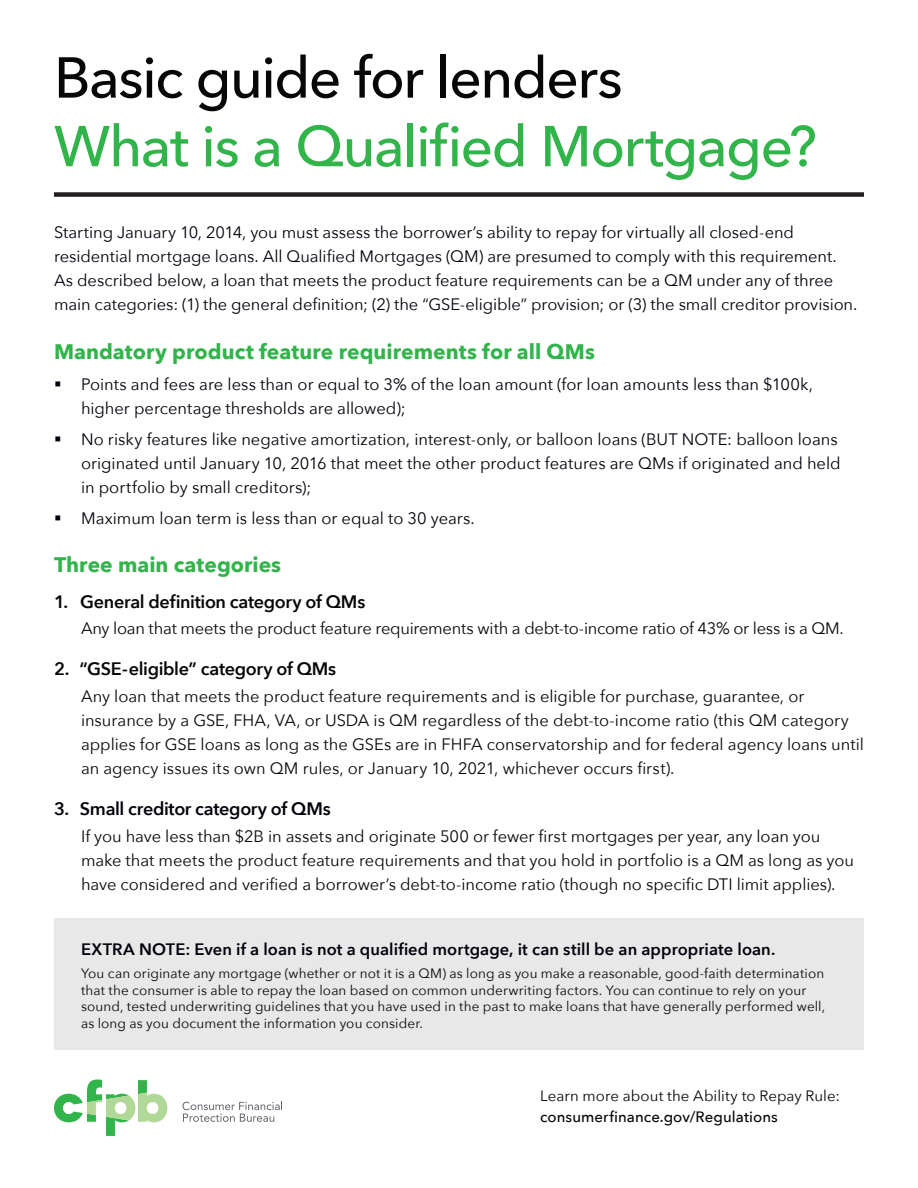
<style>
.page{position:relative;width:918px;height:1188px;background:#fff}
.page>*{position:absolute;margin:0;border:0;box-sizing:border-box;transform-origin:0 0}
.t1{font:500 57px "Avenir Next";letter-spacing:-.025em;color:#31b44a}
.t2{font:500 57px "Avenir Next";letter-spacing:-.03em;color:#070709}
.header_3{font:700 21px "Avenir Next";letter-spacing:.005em;color:#31b44a}
.header_4{font:600 18px "Avenir Next";letter-spacing:-.02em;color:#070709}
.header_4-2{font:600 18px "Avenir Next";letter-spacing:-.02em;color:#00000b}
.paragraph{font:16.5px/24px "Avenir Next";letter-spacing:-.005em;color:#00000b}
.paragraph__avenir_ne{font:16.5px/24px "Avenir Next";letter-spacing:-.005em;color:#070709}
.paragraph-2{font:600 16.5px "Avenir Next";letter-spacing:.005em;color:#00000b}
.paragraph__avenir_ne-2{font:15px "Avenir Next";letter-spacing:.005em;color:#070709}
.paragraph__avenir_ne-3{font:500 15px "Avenir Next";letter-spacing:.005em;color:#070709}
.paragraph__avenir_ne-4{font:13.5px/16.5px "Avenir Next";letter-spacing:.01em;color:#070709}
</style>
<div class="page">
<svg style="left:183px;top:1101px;width:99px;height:21px"></svg>
<svg style="left:54px;top:1080px;width:113px;height:56px"></svg>
<div style="left:54px;top:192px;width:810px;height:5px;background:#231f20"></div>
<div style="left:54px;top:918px;width:810px;height:132px;background:#e8e8e9"></div>
<h1 class="t2" style="left:54px;top:43px;width:570px">Basic guide for lenders</h1>
<h1 class="t1" style="left:54px;top:112px;width:764px">What is a Qualified Mortgage?</h1>
<p class="paragraph" style="left:54px;top:220px;width:805px">Starting January 10, 2014, you must assess the borrower’s ability to repay for virtually all closed-end residential mortgage loans. All Qualified Mortgages (QM) are presumed to comply with this requirement.<br>As described below, a loan that meets the product feature requirements can be a QM under any of three main categories: (1) the general definition; (2) the “GSE-eligible” provision; or (3) the small creditor provision.</p>
<p class="header_3" style="left:54px;top:338px;width:543px">Mandatory product feature requirements for all QMs</p>
<p class="paragraph" style="left:81px;top:372px;width:734px;text-indent:-27px">▪ Points and fees are less than or equal to 3% of the loan amount (for loan amounts less than $100k, higher percentage thresholds are allowed);</p>
<p class="paragraph" style="left:81px;top:427px;width:761px;text-indent:-27px">▪ No risky features like negative amortization, interest-only, or balloon loans (BUT NOTE: balloon loans originated until January 10, 2016 that meet the other product features are QMs if originated and held in portfolio by small creditors);</p>
<p class="paragraph" style="left:54px;top:506px;width:422px">▪ Maximum loan term is less than or equal to 30 years.</p>
<p class="header_3" style="left:54px;top:552px;width:229px">Three main categories</p>
<p class="header_4" style="left:54px;top:590px;width:313px">1. General definition category of QMs</p>
<p class="paragraph__avenir_ne" style="left:81px;top:616px;width:764px">Any loan that meets the product feature requirements with a debt-to-income ratio of 43% or less is a QM.</p>
<p class="header_4" style="left:54px;top:658px;width:284px">2. “GSE-eligible” category of QMs</p>
<p class="paragraph__avenir_ne" style="left:81px;top:684px;width:784px">Any loan that meets the product feature requirements and is eligible for purchase, guarantee, or insurance by a GSE, FHA, VA, or USDA is QM regardless of the debt-to-income ratio (this QM category applies for GSE loans as long as the GSEs are in FHFA conservatorship and for federal agency loans until an agency issues its own QM rules, or January 10, 2021, whichever occurs first).</p>
<p class="header_4-2" style="left:54px;top:798px;width:278px">3. Small creditor category of QMs</p>
<p class="paragraph__avenir_ne" style="left:81px;top:824px;width:775px">If you have less than $2B in assets and originate 500 or fewer first mortgages per year, any loan you make that meets the product feature requirements and that you hold in portfolio is a QM as long as you have considered and verified a borrower’s debt-to-income ratio (though no specific DTI limit applies).</p>
<p class="paragraph-2" style="left:81px;top:939px;width:696px">EXTRA NOTE: Even if a loan is not a qualified mortgage, it can still be an appropriate loan.</p>
<p class="paragraph__avenir_ne-4" style="left:81px;top:965px;width:746px">You can originate any mortgage (whether or not it is a QM) as long as you make a reasonable, good-faith determination that the consumer is able to repay the loan based on common underwriting factors. You can continue to rely on your sound, tested underwriting guidelines that you have used in the past to make loans that have generally performed well, as long as you document the information you consider.</p>
<p class="paragraph__avenir_ne-2" style="left:540px;top:1087px;width:301px">Learn more about the Ability to Repay Rule:</p>
<p class="paragraph__avenir_ne-3" style="left:540px;top:1108px;width:239px">consumerfinance.gov/Regulations</p>
</div>
